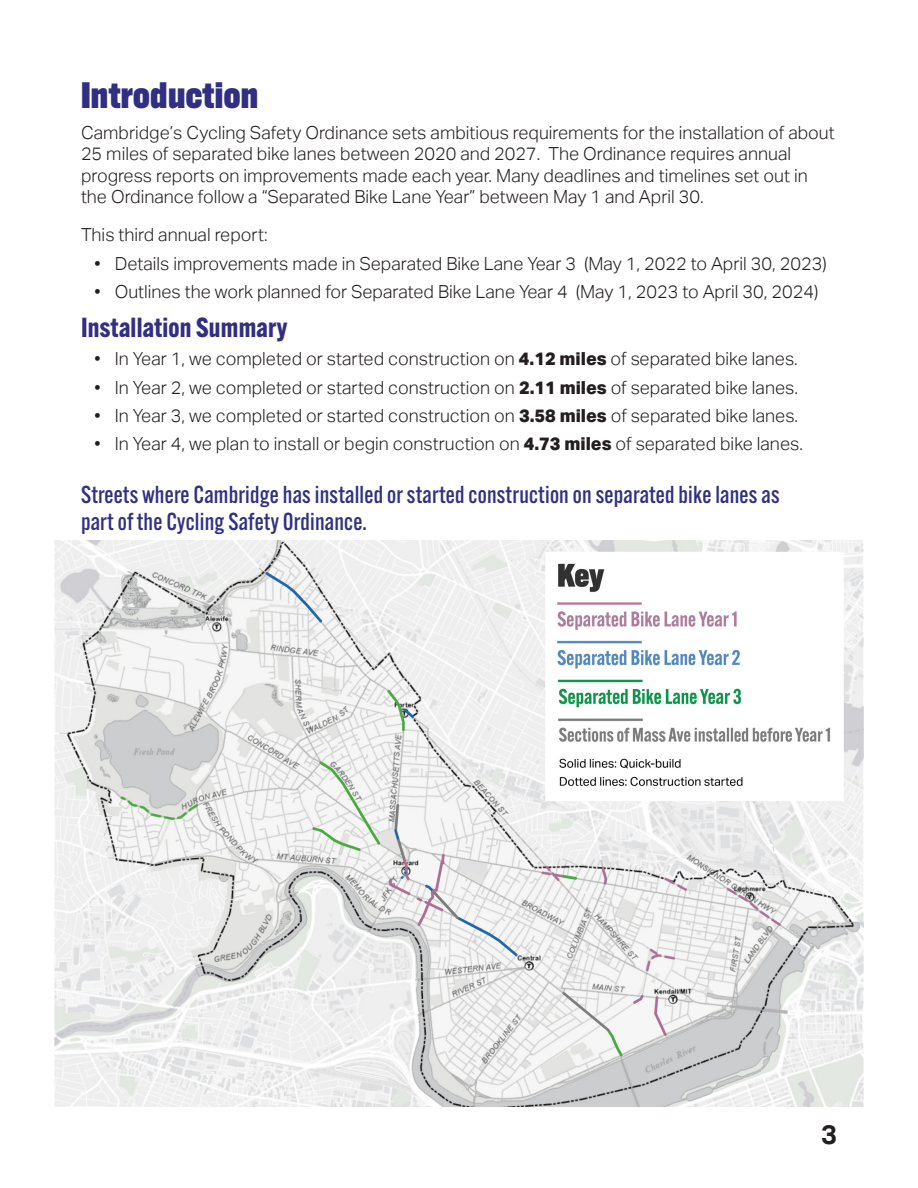
<style>
.page{position:relative;width:918px;height:1188px;background:#fff}
.page>*{position:absolute;margin:0;border:0;box-sizing:border-box;transform-origin:0 0}
.t1{font:900 36px "Alternate Gothic ATF";letter-spacing:.01em;color:#322e82}
.t2{font:700 27px "Alternate Gothic ATF";letter-spacing:.01em;color:#322e82}
.t3{font:700 27px "Aktiv Grotesk";color:#231f20}
.Captions{font:500 24px/27px "Alternate Gothic ATF";letter-spacing:.01em;color:#313082}
.Bulleted_List_1{font:300 18px/21.6px "Aktiv Grotesk";color:#231f20}
.s1{font-weight:800}
</style>
<div class="page">
<img style="left:54px;top:540px;width:810px;height:567px">
<h1 class="t1" style="left:81px;top:73px;width:179px">Introduction</h1>
<p class="Bulleted_List_1" style="left:81px;top:122px;width:755px">Cambridge’s Cycling Safety Ordinance sets ambitious requirements for the installation of about 25 miles of separated bike lanes between 2020 and 2027. The Ordinance requires annual progress reports on improvements made each year. Many deadlines and timelines set out in the Ordinance follow a “Separated Bike Lane Year” between May 1 and April 30.</p>
<p class="Bulleted_List_1" style="left:81px;top:224px;width:188px">This third annual report:</p>
<p class="Bulleted_List_1" style="left:94px;top:253px;width:734px">• Details improvements made in Separated Bike Lane Year 3 (May 1, 2022 to April 30, 2023)</p>
<p class="Bulleted_List_1" style="left:94px;top:281px;width:725px">• Outlines the work planned for Separated Bike Lane Year 4 (May 1, 2023 to April 30, 2024)</p>
<h2 class="t2" style="left:81px;top:310px;width:208px">Installation Summary</h2>
<p class="Bulleted_List_1" style="left:94px;top:348px;width:705px">• In Year 1, we completed or started construction on <span class="s1">4.12 miles</span> of separated bike lanes.</p>
<p class="Bulleted_List_1" style="left:94px;top:377px;width:705px">• In Year 2, we completed or started construction on <span class="s1">2.11 miles</span> of separated bike lanes.</p>
<p class="Bulleted_List_1" style="left:94px;top:405px;width:705px">• In Year 3, we completed or started construction on <span class="s1">3.58 miles</span> of separated bike lanes.</p>
<p class="Bulleted_List_1" style="left:94px;top:433px;width:710px">• In Year 4, we plan to install or begin construction on <span class="s1">4.73 miles</span> of separated bike lanes.</p>
<p class="Captions" style="left:81px;top:480px;width:700px">Streets where Cambridge has installed or started construction on separated bike lanes as part of the Cycling Safety Ordinance.</p>
<h2 class="t3" style="left:821px;top:1119px;width:17px">3</h2>
</div>
